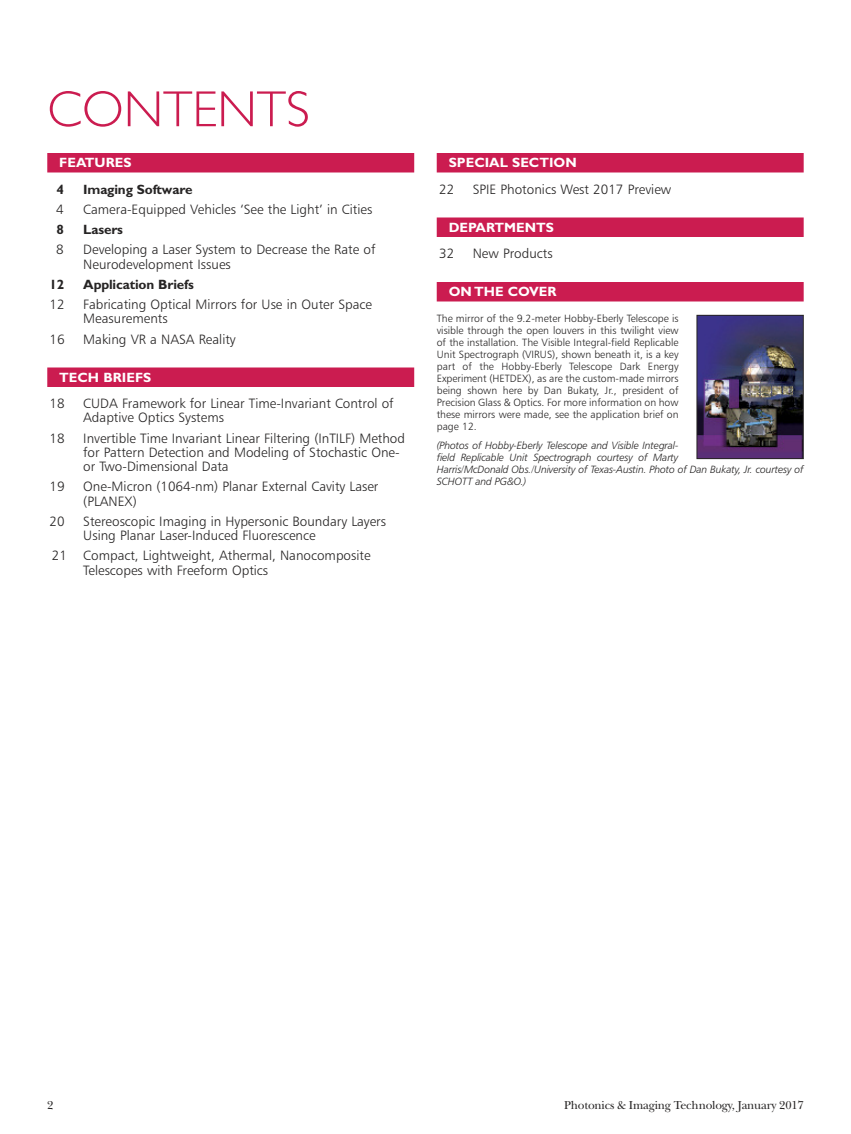
<style>
.page{position:relative;width:851px;height:1134px;background:#fff}
.page>*{position:absolute;margin:0;border:0;box-sizing:border-box;transform-origin:0 0}
.t1{font:300 51px "Gill Sans";color:#cb1c50}
.t2{font:13.5px/14.2px "Humanist 777 BT Light B";color:#262424}
.t3{font:700 13.5px "Gill Sans";color:#fff}
.t4{font:700 13.5px "Gill Sans";letter-spacing:-.01em;color:#262424}
.t5{font:12px "New Baskerville";letter-spacing:-.015em;color:#262424}
.t6{font:10.5px/12px "Humanist 777 BT Light B";color:#262424;text-align:justify}
.t7{font:10.5px/12px "Humanist 777 BT Light Italic B";letter-spacing:-.015em;color:#262424}
</style>
<div class="page">
<div style="left:47px;top:153px;width:367px;height:19px;background:#cb1c50"></div>
<div style="left:47px;top:368px;width:367px;height:19px;background:#cb1c50"></div>
<div style="left:436px;top:153px;width:367px;height:19px;background:#cb1c50"></div>
<div style="left:436px;top:218px;width:367px;height:19px;background:#cb1c50"></div>
<div style="left:436px;top:282px;width:367px;height:20px;background:#cb1c50"></div>
<img style="left:698px;top:317px;width:103px;height:140px">
<div style="left:696px;top:315px;width:107px;height:144px;border:1px solid #262424"></div>
<h1 class="t1" style="left:47px;top:90px;width:264px">CONTENTS</h1>
<p class="t3" style="left:59px;top:158px;width:74px">FEATURES</p>
<p class="t4" style="left:57px;top:184px;width:9px">4</p>
<p class="t4" style="left:83px;top:184px;width:111px">Imaging Software</p>
<p class="t2" style="left:56px;top:203px;width:9px">4</p>
<p class="t2" style="left:83px;top:203px;width:290px">Camera-Equipped Vehicles ‘See the Light’ in Cities</p>
<p class="t4" style="left:57px;top:224px;width:9px">8</p>
<p class="t4" style="left:83px;top:224px;width:41px">Lasers</p>
<p class="t2" style="left:56px;top:244px;width:9px">8</p>
<p class="t2" style="left:83px;top:244px;width:293px">Developing a Laser System to Decrease the Rate of<br>Neurodevelopment Issues</p>
<p class="t4" style="left:50px;top:279px;width:16px">12</p>
<p class="t4" style="left:83px;top:279px;width:112px">Application Briefs</p>
<p class="t2" style="left:50px;top:298px;width:17px">12</p>
<p class="t2" style="left:83px;top:298px;width:290px">Fabricating Optical Mirrors for Use in Outer Space<br>Measurements</p>
<p class="t2" style="left:50px;top:333px;width:17px">16</p>
<p class="t2" style="left:83px;top:333px;width:154px">Making VR a NASA Reality</p>
<p class="t3" style="left:59px;top:372px;width:93px">TECH BRIEFS</p>
<p class="t2" style="left:50px;top:397px;width:17px">18</p>
<p class="t2" style="left:83px;top:397px;width:312px">CUDA Framework for Linear Time-Invariant Control of<br>Adaptive Optics Systems</p>
<p class="t2" style="left:50px;top:432px;width:17px">18</p>
<p class="t2" style="left:83px;top:432px;width:323px">Invertible Time Invariant Linear Filtering (InTILF) Method for Pattern Detection and Modeling of Stochastic One&shy;or Two-Dimensional Data</p>
<p class="t2" style="left:50px;top:481px;width:17px">19</p>
<p class="t2" style="left:83px;top:481px;width:296px">One-Micron (1064-nm) Planar External Cavity Laser (PLANEX)</p>
<p class="t2" style="left:50px;top:515px;width:17px">20</p>
<p class="t2" style="left:83px;top:515px;width:304px">Stereoscopic Imaging in Hypersonic Boundary Layers<br>Using Planar Laser-Induced Fluorescence</p>
<p class="t2" style="left:83px;top:550px;width:289px;text-indent:-31px">21 Compact, Lightweight, Athermal, Nanocomposite<br>Telescopes with Freeform Optics</p>
<p class="t3" style="left:448px;top:158px;width:130px">SPECIAL SECTION</p>
<p class="t2" style="left:439px;top:183px;width:17px">22</p>
<p class="t2" style="left:472px;top:183px;width:200px">SPIE Photonics West 2017 Preview</p>
<p class="t3" style="left:448px;top:222px;width:107px">DEPARTMENTS</p>
<p class="t2" style="left:439px;top:247px;width:17px">32</p>
<p class="t2" style="left:472px;top:247px;width:81px">New Products</p>
<p class="t3" style="left:448px;top:287px;width:109px">ON THE COVER</p>
<p class="t6" style="left:436px;top:313px;width:243px">The mirror of the 9.2-meter Hobby-Eberly Telescope is visible through the open louvers in this twilight view of the installation. The Visible Integral-field Replicable Unit Spectrograph (VIRUS), shown beneath it, is a key part of the Hobby-Eberly Telescope Dark Energy Experiment (HETDEX), as are the custom-made mirrors being shown here by Dan Bukaty, Jr., president of Precision Glass &amp; Optics. For more information on how these mirrors were made, see the application brief on page 12.</p>
<p class="t7" style="left:436px;top:440px;width:368px">(Photos of Hobby-Eberly Telescope and Visible Integral-<br>field Replicable Unit Spectrograph courtesy of Marty<br>Harris/McDonald Obs./University of Texas-Austin. Photo of Dan Bukaty, Jr. courtesy of SCHOTT and PG&amp;O.)</p>
<p class="t5" style="left:47px;top:1101px;width:8px">2</p>
<p class="t5" style="left:564px;top:1101px;width:241px">Photonics &amp; Imaging Technology, January 2017</p>
</div>
